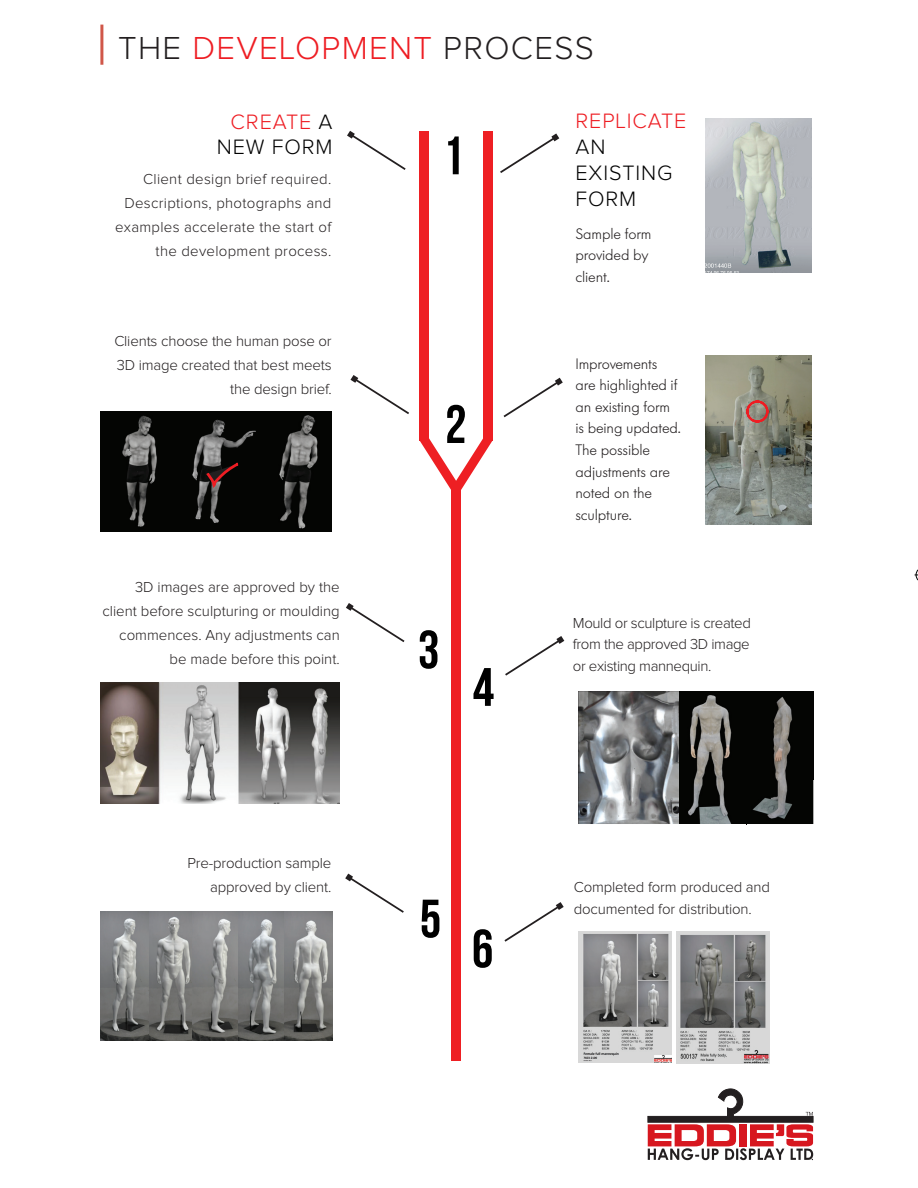
<style>
.page{position:relative;width:918px;height:1188px;background:#fff}
.page>*{position:absolute;margin:0;border:0;box-sizing:border-box;transform-origin:0 0}
.t1{font:700 54px "Bebas Neue";color:#000}
.t2{font:300 33px "Proxima Nova";letter-spacing:.04em;color:#ee1d23}
.t3{font:300 21.6px/26px "Proxima Nova";letter-spacing:.04em;color:#000}
.t4{font:300 15px/24px "Proxima Nova";color:#231f20;text-align:right}
.t5{font:300 15px/21.6px "Futura BQ";letter-spacing:-.01em;color:#231f20}
.t6{font:300 15px/24px "Proxima Nova";letter-spacing:.02em;color:#231f20;text-align:right}
.s1{color:#231f20}
.s2{color:#ee1d23}
</style>
<div class="page">
<img style="left:579px;top:932px;width:92px;height:131px">
<img style="left:676px;top:932px;width:93px;height:131px">
<img style="left:149px;top:911px;width:44px;height:129px">
<img style="left:101px;top:911px;width:48px;height:129px">
<img style="left:193px;top:911px;width:46px;height:129px">
<img style="left:239px;top:911px;width:46px;height:129px">
<img style="left:285px;top:911px;width:48px;height:129px">
<svg style="left:648px;top:1089px;width:165px;height:71px"></svg>
<hr style="left:100px;top:25px;width:3px;height:40px;background:#d05749">
<div style="left:452px;top:484px;width:9px;height:577px;background:#ee1f23"></div>
<div style="left:484px;top:131px;width:9px;height:310px;background:#ee1f23"></div>
<svg style="left:420px;top:435px;width:72px;height:58px"></svg>
<div style="left:420px;top:132px;width:9px;height:309px;background:#ee1f23"></div>
<svg style="left:500px;top:133px;width:59px;height:40px"></svg>
<svg style="left:503px;top:378px;width:60px;height:40px"></svg>
<svg style="left:505px;top:636px;width:59px;height:40px"></svg>
<svg style="left:504px;top:902px;width:60px;height:40px"></svg>
<svg style="left:347px;top:131px;width:59px;height:39px"></svg>
<svg style="left:351px;top:375px;width:58px;height:39px"></svg>
<svg style="left:346px;top:603px;width:59px;height:39px"></svg>
<svg style="left:345px;top:874px;width:59px;height:39px"></svg>
<img style="left:100px;top:412px;width:232px;height:120px">
<svg style="left:205px;top:461px;width:44px;height:28px"></svg>
<img style="left:705px;top:355px;width:106px;height:170px">
<img style="left:705px;top:118px;width:107px;height:155px">
<svg style="left:745px;top:400px;width:24px;height:23px"></svg>
<img style="left:578px;top:691px;width:102px;height:133px">
<svg style="left:680px;top:691px;width:66px;height:133px;background:#393936"></svg>
<img style="left:680px;top:691px;width:1px;height:132px">
<svg style="left:746px;top:691px;width:67px;height:133px;background:#1f1f1d"></svg>
<img style="left:100px;top:682px;width:240px;height:121px">
<svg style="left:915px;top:569px;width:3px;height:12px"></svg>
<p class="t2" style="left:118px;top:32px;width:477px"><span class="s1">THE</span> DEVELOPMENT <span class="s1">PROCESS</span></p>
<p class="t3" style="left:217px;top:109px;width:117px;text-align:right"><span class="s2">CREATE</span> A<br>NEW FORM</p>
<p class="t6" style="left:115px;top:167px;width:218px">Client design brief required.<br>Descriptions, photographs and examples accelerate the start of the development process.</p>
<p class="t4" style="left:114px;top:329px;width:219px">Clients choose the human pose or<br>3D image created that best meets the design brief.</p>
<p class="t4" style="left:102px;top:575px;width:239px">3D images are approved by the client before sculpturing or moulding commences. Any adjustments can be made before this point.</p>
<p class="t4" style="left:188px;top:851px;width:145px">Pre-production sample approved by client.</p>
<p class="t1" style="left:442px;top:126px;width:23px">1</p>
<p class="t1" style="left:445px;top:395px;width:23px">2</p>
<p class="t1" style="left:418px;top:620px;width:23px">3</p>
<p class="t1" style="left:473px;top:658px;width:23px">4</p>
<p class="t1" style="left:420px;top:889px;width:23px">5</p>
<p class="t1" style="left:472px;top:919px;width:23px">6</p>
<p class="t3" style="left:576px;top:109px;width:112px"><span class="s2">REPLICATE<br></span>AN<br>EXISTING<br>FORM</p>
<p class="t5" style="left:576px;top:223px;width:77px">Sample form provided by client.</p>
<p class="t5" style="left:575px;top:353px;width:107px">Improvements are highlighted if an existing form is being updated.<br>The possible adjustments are noted on the sculpture.</p>
<p class="t4" style="left:573px;top:613px;width:180px;line-height:21.6px;text-align:justify">Mould or sculpture is created from the approved 3D image or existing mannequin.</p>
<p class="t4" style="left:574px;top:877px;width:198px;line-height:21.6px;text-align:left">Completed form produced and documented for distribution.</p>
</div>
